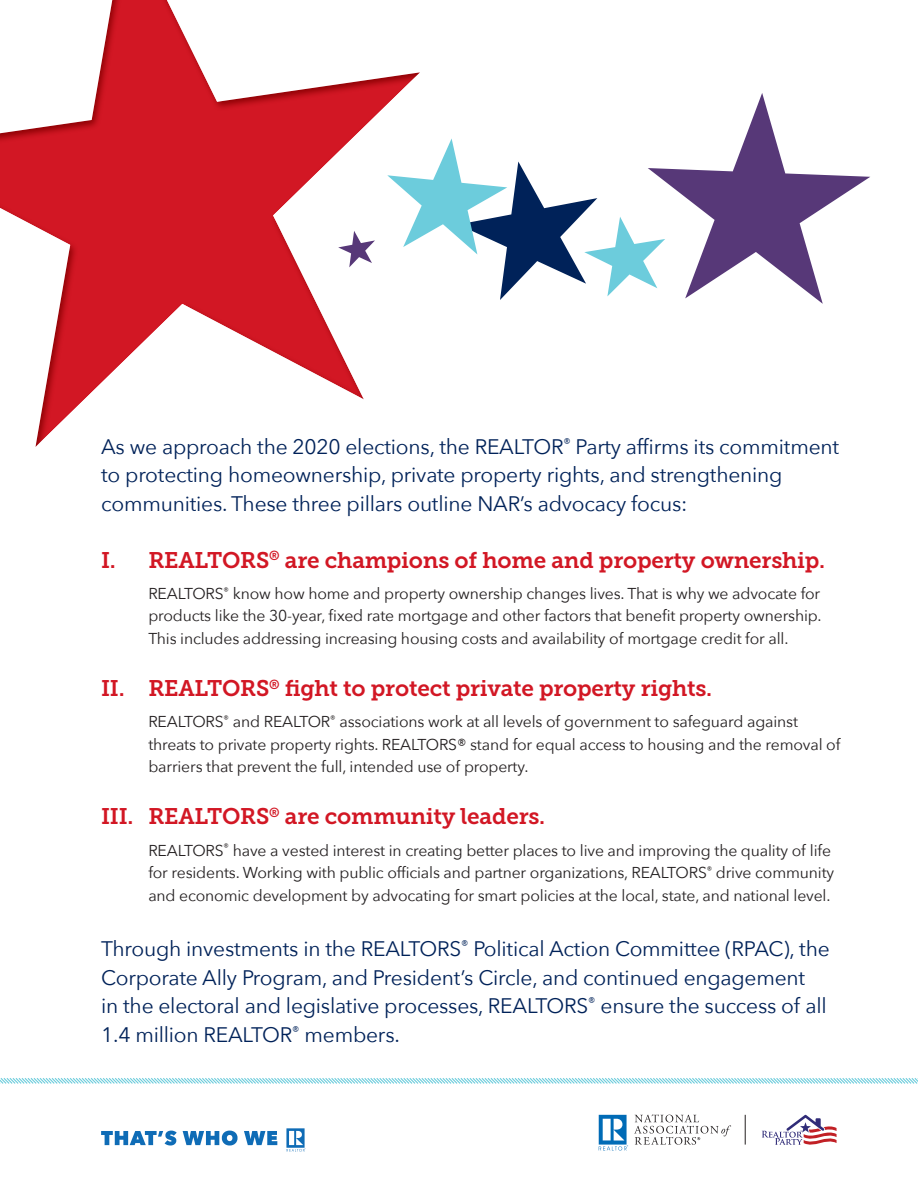
<style>
.page{position:relative;width:918px;height:1188px;background:#fff}
.page>*{position:absolute;margin:0;border:0;box-sizing:border-box;transform-origin:0 0}
.copy{font:22.5px "Museo Slab 700";letter-spacing:-.01em;color:#d21724}
.copy-2{font:21px/28.5px "Avenir Next";letter-spacing:-.01em;color:#002259}
.copy-3{font:15.75px/22.5px "Avenir Next";letter-spacing:-.01em;color:#231f20}
</style>
<div class="page">
<svg style="left:665px;top:93px;width:205px;height:211px"></svg>
<svg style="left:0;top:1078px;width:918px;height:6px"></svg>
<svg style="left:466px;top:161px;width:199px;height:139px"></svg>
<svg style="left:599px;top:1115px;width:29px;height:36px"></svg>
<svg style="left:634px;top:1114px;width:97px;height:31px"></svg>
<hr style="left:745px;top:1115px;width:1px;height:30px;background:#231f20">
<svg style="left:762px;top:1115px;width:75px;height:30px"></svg>
<svg style="left:101px;top:1131px;width:76px;height:15px"></svg>
<svg style="left:183px;top:1131px;width:55px;height:15px"></svg>
<svg style="left:244px;top:1131px;width:33px;height:14px"></svg>
<svg style="left:286px;top:1128px;width:20px;height:24px"></svg>
<svg style="left:0;top:0;width:466px;height:447px"></svg>
<p class="copy-2" style="left:101px;top:431px;width:740px">As we approach the 2020 elections, the REALTOR<sup>®</sup> Party affirms its commitment to protecting homeownership, private property rights, and strengthening communities. These three pillars outline NAR’s advocacy focus:</p>
<p class="copy" style="left:101px;top:547px;width:726px">I. REALTORS<sup>®</sup> are champions of home and property ownership.</p>
<p class="copy-3" style="left:148px;top:582px;width:675px;text-align:justify">REALTORS<sup>®</sup> know how home and property ownership changes lives. That is why we advocate for products like the 30-year, fixed rate mortgage and other factors that benefit property ownership.<br>This includes addressing increasing housing costs and availability of mortgage credit for all.</p>
<p class="copy" style="left:101px;top:676px;width:613px">II. REALTORS<sup>®</sup> fight to protect private property rights.</p>
<p class="copy-3" style="left:148px;top:710px;width:694px">REALTORS<sup>®</sup> and REALTOR<sup>®</sup> associations work at all levels of government to safeguard against threats to private property rights. REALTORS® stand for equal access to housing and the removal of barriers that prevent the full, intended use of property.</p>
<p class="copy" style="left:101px;top:804px;width:446px">III. REALTORS<sup>®</sup> are community leaders.</p>
<p class="copy-3" style="left:148px;top:838px;width:687px">REALTORS<sup>®</sup> have a vested interest in creating better places to live and improving the quality of life for residents. Working with public officials and partner organizations, REALTORS<sup>®</sup> drive community and economic development by advocating for smart policies at the local, state, and national level.</p>
<p class="copy-2" style="left:101px;top:934px;width:730px">Through investments in the REALTORS<sup>®</sup> Political Action Committee (RPAC), the Corporate Ally Program, and President’s Circle, and continued engagement<br>in the electoral and legislative processes, REALTORS<sup>®</sup> ensure the success of all 1.4 million REALTOR<sup>®</sup> members.</p>
</div>
